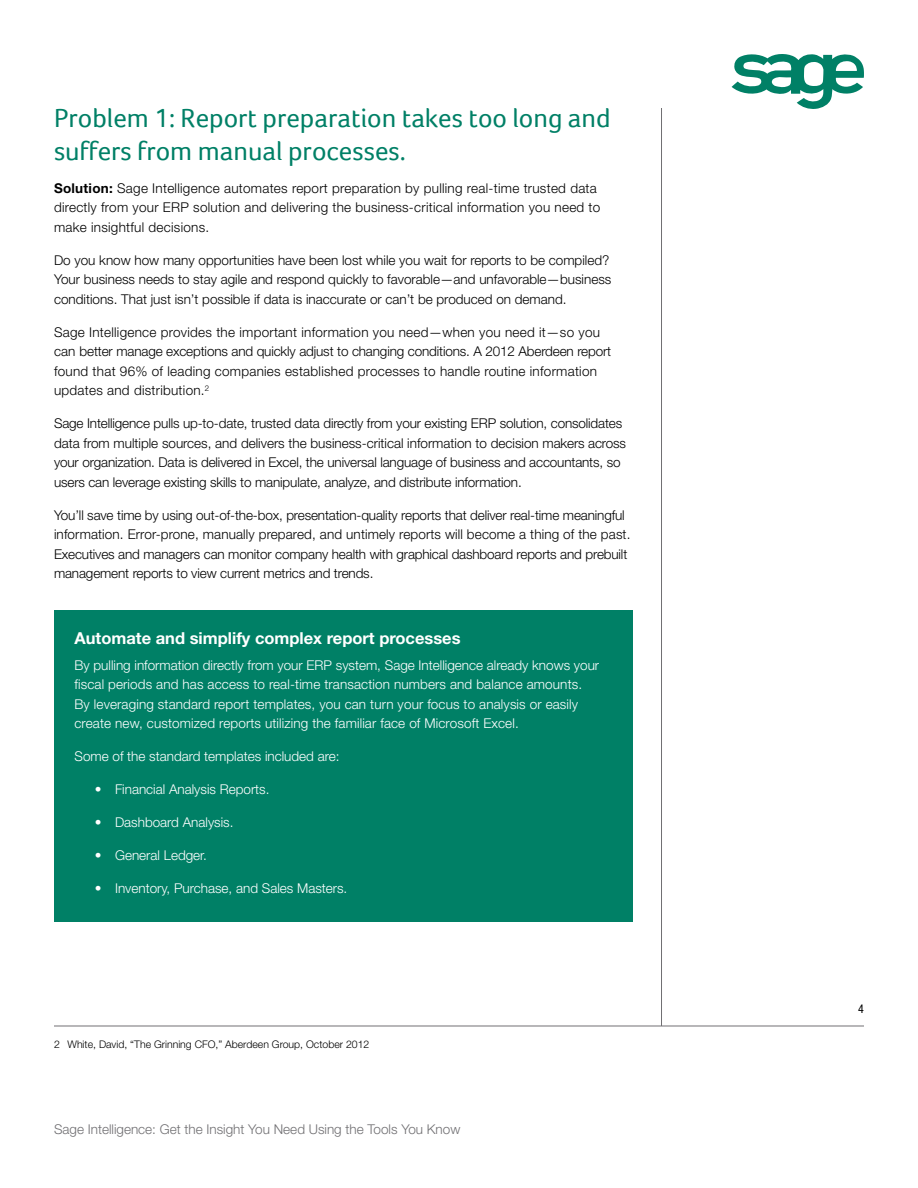
<style>
.page{position:relative;width:918px;height:1188px;background:#fff}
.page>*{position:absolute;margin:0;border:0;box-sizing:border-box;transform-origin:0 0}
.t1{font:27px/32.5px "Foco";color:#008066}
.t2{font:700 16.5px "Helvetica Neue";color:#fff}
.t3{font:300 13.5px/19.5px "Helvetica Neue";color:#000}
.t4{font:300 13.5px/19.5px "Helvetica Neue";letter-spacing:.02em;color:#000}
.t5{font:300 13.5px/19.5px "Helvetica Neue";color:#fff}
.t6{font:300 13.5px "Helvetica Neue";color:#717073}
.t7{font:condensed 12px "Helvetica Neue";color:#000}
.t8{font:300 10.5px "Helvetica Neue";color:#000}
.s1{font-weight:700}
</style>
<div class="page">
<hr style="left:54px;top:1026px;width:810px;height:1px;background:#717073">
<hr style="left:661px;top:108px;width:1px;height:918px;background:#717073">
<svg style="left:732px;top:54px;width:132px;height:55px"></svg>
<div style="left:54px;top:610px;width:579px;height:311px;background:#008066"></div>
<h1 class="t1" style="left:54px;top:102px;width:558px">Problem 1: Report preparation takes too long and suffers from manual processes.</h1>
<p class="t4" style="left:54px;top:178px;width:548px"><span class="s1">Solution:</span> Sage Intelligence automates report preparation by pulling real-time trusted data directly from your ERP solution and delivering the business-critical information you need to make insightful decisions.</p>
<p class="t3" style="left:54px;top:250px;width:559px">Do you know how many opportunities have been lost while you wait for reports to be compiled?<br>Your business needs to stay agile and respond quickly to favorable—and unfavorable—business conditions. That just isn’t possible if data is inaccurate or can’t be produced on demand.</p>
<p class="t4" style="left:54px;top:322px;width:559px">Sage Intelligence provides the important information you need—when you need it—so you can better manage exceptions and quickly adjust to changing conditions. A 2012 Aberdeen report found that 96% of leading companies established processes to handle routine information updates and distribution.<sup>2</sup></p>
<p class="t3" style="left:54px;top:413px;width:573px">Sage Intelligence pulls up-to-date, trusted data directly from your existing ERP solution, consolidates data from multiple sources, and delivers the business-critical information to decision makers across your organization. Data is delivered in Excel, the universal language of business and accountants, so users can leverage existing skills to manipulate, analyze, and distribute information.</p>
<p class="t3" style="left:54px;top:505px;width:578px">You’ll save time by using out-of-the-box, presentation-quality reports that deliver real-time meaningful information. Error-prone, manually prepared, and untimely reports will become a thing of the past.<br>Executives and managers can monitor company health with graphical dashboard reports and prebuilt management reports to view current metrics and trends.</p>
<p class="t2" style="left:75px;top:628px;width:388px">Automate and simplify complex report processes</p>
<p class="t5" style="left:75px;top:655px;width:526px">By pulling information directly from your ERP system, Sage Intelligence already knows your fiscal periods and has access to real-time transaction numbers and balance amounts.<br>By leveraging standard report templates, you can turn your focus to analysis or easily create new, customized reports utilizing the familiar face of Microsoft Excel.</p>
<p class="t5" style="left:75px;top:747px;width:267px">Some of the standard templates included are:</p>
<p class="t5" style="left:95px;top:780px;width:176px">• Financial Analysis Reports.</p>
<p class="t5" style="left:95px;top:813px;width:140px">• Dashboard Analysis.</p>
<p class="t5" style="left:95px;top:846px;width:114px">• General Ledger.</p>
<p class="t5" style="left:95px;top:879px;width:254px">• Inventory, Purchase, and Sales Masters.</p>
<p class="t8" style="left:54px;top:1038px;width:317px">2 White, David, “The Grinning CFO,” Aberdeen Group, October 2012</p>
<p class="t6" style="left:54px;top:1121px;width:408px">Sage Intelligence: Get the Insight You Need Using the Tools You Know</p>
<p class="t7" style="left:858px;top:1001px;width:7px">4</p>
</div>
